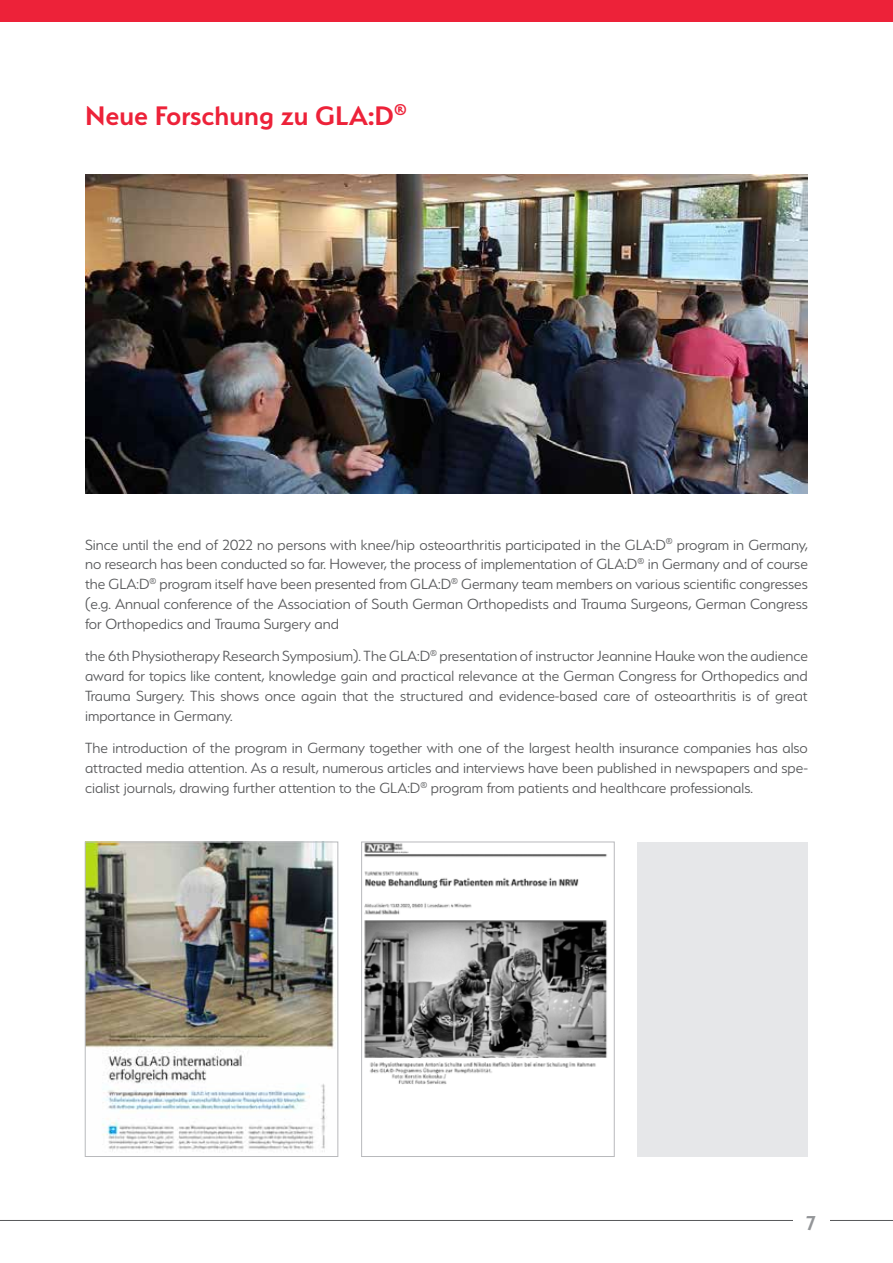
<style>
.page{position:relative;width:893px;height:1263px;background:#fff}
.page>*{position:absolute;margin:0;border:0;box-sizing:border-box;transform-origin:0 0}
.t1{font:600 30px "Serenity";color:#ed2239}
.t2{font:600 22.5px "Serenity";color:#939598}
.t3{font:300 16.5px/19.8px "Serenity";color:#57585a;text-align:justify}
</style>
<div class="page">
<img style="left:87px;top:844px;width:249px;height:308px">
<div style="left:85px;top:842px;width:253px;height:315px;border:1px solid #b8b9bc"></div>
<img style="left:364px;top:844px;width:243px;height:240px">
<div style="left:361px;top:842px;width:253px;height:315px;border:1px solid #b8b9bc"></div>
<div style="left:638px;top:842px;width:170px;height:315px;background:#e6e7e9"></div>
<img style="left:85px;top:174px;width:723px;height:319px">
<div style="left:0;top:0;width:893px;height:21px;background:#ed2239"></div>
<hr style="left:0;top:1220px;width:893px;height:1px;background:#57585a">
<div style="left:793px;top:1212px;width:36px;height:18px;background:#fff"></div>
<h1 class="t1" style="left:85px;top:99px;width:323px">Neue Forschung zu GLA:D<sup>®</sup></h1>
<p class="t3" style="left:85px;top:534px;width:724px">Since until the end of 2022 no persons with knee/hip osteoarthritis participated in the GLA:D<sup>®</sup> program in Germany, no research has been conducted so far. However, the process of implementation of GLA:D<sup>®</sup> in Germany and of course the GLA:D<sup>®</sup> program itself have been presented from GLA:D<sup>®</sup> Germany team members on various scientific congresses (e.g. Annual conference of the Association of South German Orthopedists and Trauma Surgeons, German Congress for Orthopedics and Trauma Surgery and</p>
<p class="t3" style="left:85px;top:646px;width:724px">the 6th Physiotherapy Research Symposium). The GLA:D<sup>®</sup> presentation of instructor Jeannine Hauke won the audience award for topics like content, knowledge gain and practical relevance at the German Congress for Orthopedics and Trauma Surgery. This shows once again that the structured and evidence-based care of osteoarthritis is of great importance in Germany.</p>
<p class="t3" style="left:85px;top:738px;width:724px">The introduction of the program in Germany together with one of the largest health insurance companies has also attracted media attention. As a result, numerous articles and interviews have been published in newspapers and spe&shy;cialist journals, drawing further attention to the GLA:D<sup>®</sup> program from patients and healthcare professionals.</p>
<h2 class="t2" style="left:806px;top:1211px;width:11px">7</h2>
</div>
